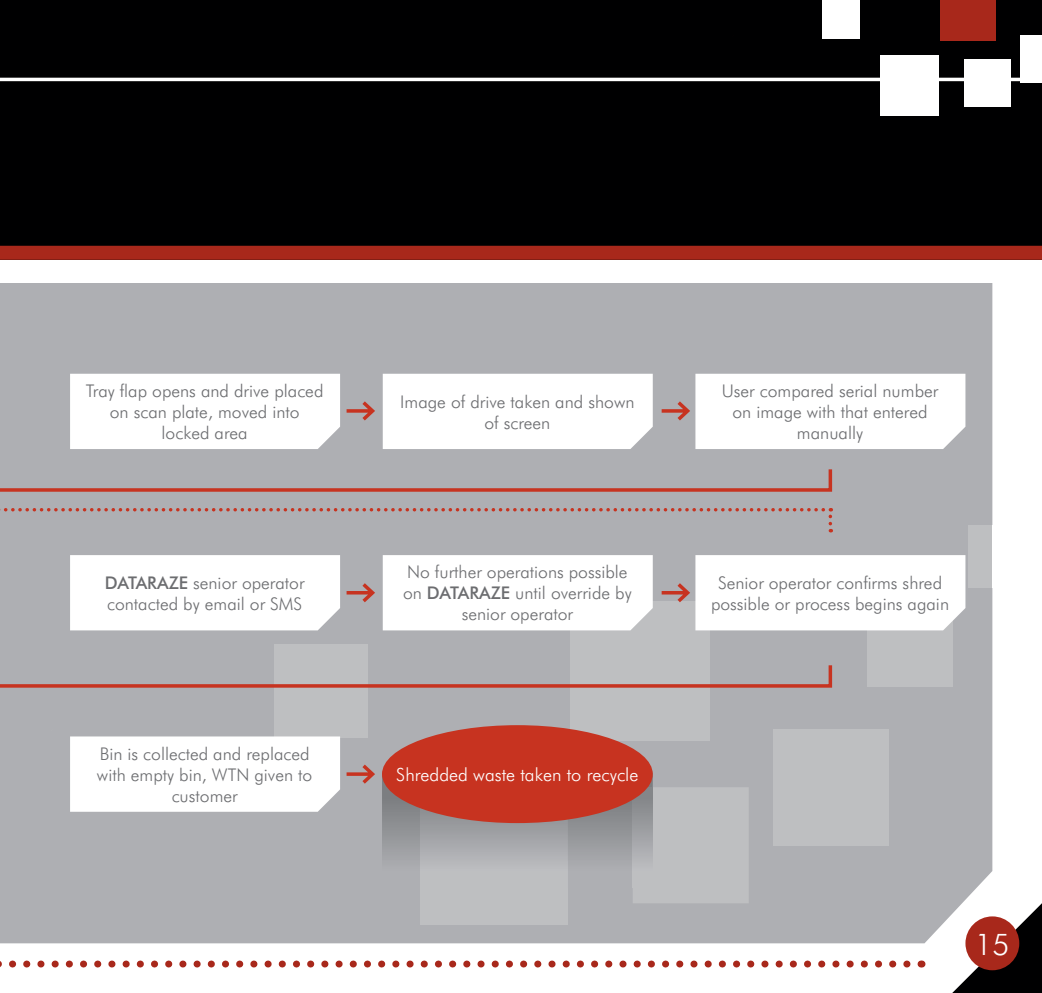
<style>
.page{position:relative;width:1042px;height:993px;background:#fff}
.page>*{position:absolute;margin:0;border:0;box-sizing:border-box;transform-origin:0 0}
.t1{font:300 29.75px "Futura BT";color:#fff}
.t2{font:300 18.2px "Futura BT";color:#fff}
.t3{font:300 17.5px/21px "Futura BT";color:#6c6d70;text-align:center}
.s1{font-weight:500}
</style>
<div class="page">
<div style="left:0;top:283px;width:992px;height:660px;background:#aeafb3"></div>
<div style="left:570px;top:600px;width:140px;height:140px;background:#bebfc1"></div>
<div style="left:968px;top:525px;width:24px;height:62px;background:#bebfc1"></div>
<div style="left:867px;top:600px;width:86px;height:86px;background:#bebfc1"></div>
<div style="left:773px;top:729px;width:115px;height:115px;background:#bebfc1"></div>
<div style="left:633px;top:787px;width:116px;height:116px;background:#bebfc1"></div>
<div style="left:275px;top:643px;width:93px;height:94px;background:#bebfc1"></div>
<div style="left:420px;top:886px;width:148px;height:38px;background:#bebfc1"></div>
<img style="left:382px;top:778px;width:271px;height:108px">
<img style="left:633px;top:787px;width:20px;height:99px">
<img style="left:420px;top:807px;width:148px;height:79px">
<div style="left:0;top:0;width:1042px;height:260px;background:#000001"></div>
<div style="left:0;top:246px;width:1042px;height:14px;background:#a8281b"></div>
<hr style="left:0;top:78px;width:1042px;height:3px;background:#fff">
<svg style="left:0;top:960px;width:907px;height:7px"></svg>
<div style="left:940px;top:0;width:55px;height:40px;background:#a8281b"></div>
<div style="left:1020px;top:35px;width:22px;height:48px;background:#fff"></div>
<div style="left:964px;top:59px;width:47px;height:48px;background:#fff"></div>
<div style="left:822px;top:1px;width:37px;height:38px;background:#fff"></div>
<div style="left:880px;top:55px;width:59px;height:60px;background:#fff"></div>
<svg style="left:921px;top:871px;width:121px;height:121px"></svg>
<div style="left:965px;top:916px;width:54px;height:53px;background:#a8281b;border-radius:50%"></div>
<div style="left:382px;top:725px;width:271px;height:97px;background:#c73320;border-radius:50%"></div>
<svg style="left:0;top:465px;width:834px;height:68px;background:#b0a4a6"></svg>
<svg style="left:0;top:661px;width:834px;height:68px"></svg>
<svg style="left:70px;top:736px;width:308px;height:75px"></svg>
<svg style="left:70px;top:555px;width:895px;height:75px"></svg>
<svg style="left:70px;top:373px;width:895px;height:76px"></svg>
<svg style="left:0;top:508px;width:832px;height:24px;background:#afa8aa"></svg>
<p class="t3" style="left:86px;top:380px;width:239px">Tray flap opens and drive placed on scan plate, moved into locked area</p>
<p class="t3" style="left:105px;top:572px;width:201px;text-align:left"><span class="s1">DATARAZE</span> senior operator contacted by email or SMS</p>
<p class="t3" style="left:97px;top:742px;width:217px">Bin is collected and replaced with empty bin, WTN given to customer</p>
<p class="t3" style="left:400px;top:390px;width:236px">Image of drive taken and shown of screen</p>
<p class="t3" style="left:722px;top:380px;width:218px">User compared serial number on image with that entered manually</p>
<p class="t3" style="left:403px;top:561px;width:230px">No further operations possible on <span class="s1">DATARAZE</span> until override by senior operator</p>
<p class="t3" style="left:711px;top:572px;width:240px">Senior operator confirms shred possible or process begins again</p>
<p class="t2" style="left:396px;top:763px;width:244px">Shredded waste taken to recycle</p>
<h1 class="t1" style="left:975px;top:925px;width:36px">15</h1>
</div>
